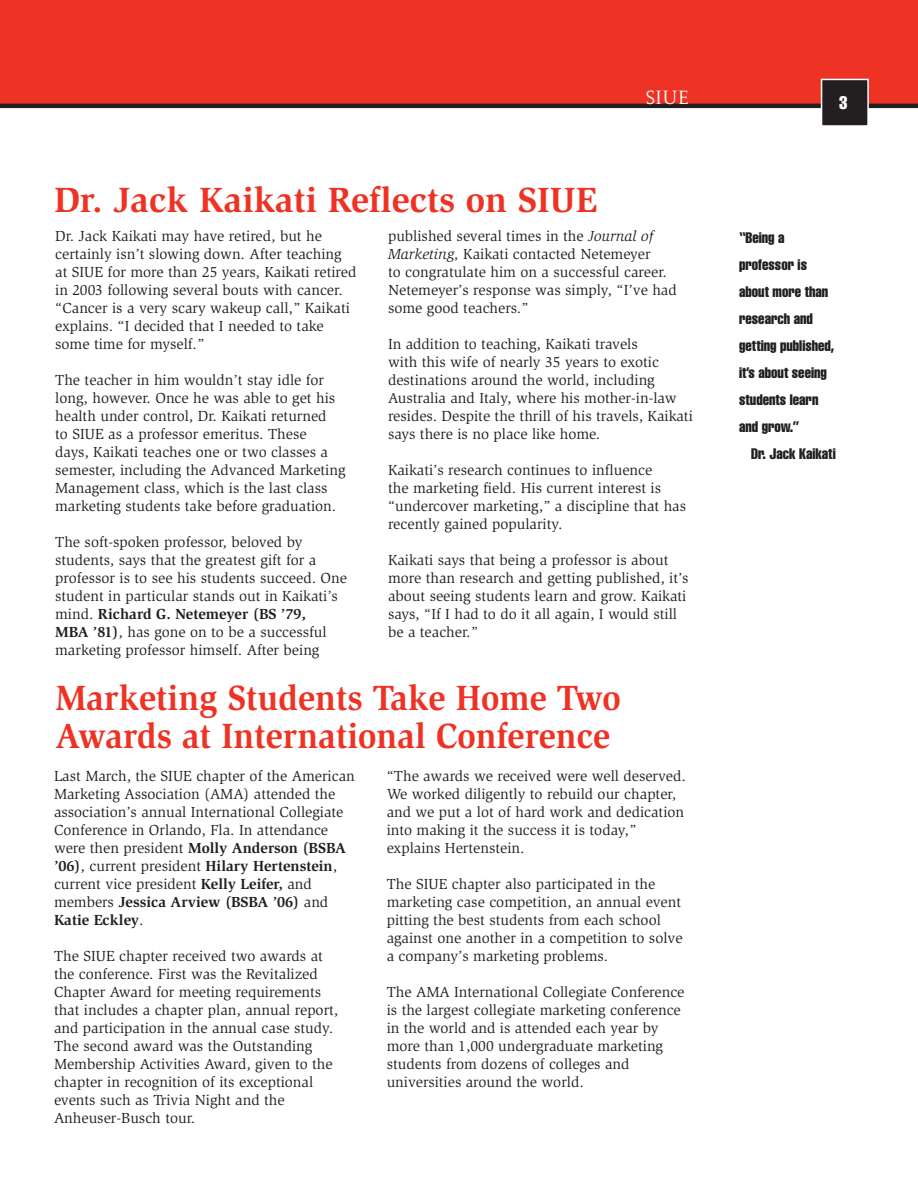
<style>
.page{position:relative;width:918px;height:1188px;background:#fff}
.page>*{position:absolute;margin:0;border:0;box-sizing:border-box;transform-origin:0 0}
.t1{font:700 36px/37.5px "Slimbach";color:#ee3224;scale:.95 1}
.t2{font:700 36px "Slimbach";color:#ee3224}
.t3{font:18px "Aurea Titling";color:#fff}
.t4{font:extra-condensed 18px "Helvetica";color:#fff}
.t5{font:15px/18px "Slimbach";color:#231f20}
.t6{font:extra-condensed 15px/27px "Helvetica";color:#231f20}
.s1{font-weight:700}
.s2{font-style:italic}
</style>
<div class="page">
<div style="left:0;top:0;width:918px;height:106px;background:#ee3224"></div>
<hr style="left:0;top:104px;width:918px;height:4px;background:#231f20">
<div style="left:822px;top:79px;width:46px;height:47px;background:#231f20"></div>
<div style="left:821px;top:79px;width:48px;height:48px;border:2px solid #fff"></div>
<p class="t3" style="left:646px;top:85px;width:44px">SIUE</p>
<p class="t4" style="left:839px;top:91px;width:10px">3</p>
<h1 class="t2" style="left:54px;top:179px;width:545px">Dr. Jack Kaikati Reflects on SIUE</h1>
<p class="t5" style="left:55px;top:227px;width:303px">Dr. Jack Kaikati may have retired, but he certainly isn’t slowing down. After teaching at SIUE for more than 25 years, Kaikati retired in 2003 following several bouts with cancer. “Cancer is a very scary wakeup call,” Kaikati explains. “I decided that I needed to take some time for myself.”</p>
<p class="t5" style="left:55px;top:371px;width:292px">The teacher in him wouldn’t stay idle for long, however. Once he was able to get his health under control, Dr. Kaikati returned<br>to SIUE as a professor emeritus. These<br>days, Kaikati teaches one or two classes a semester, including the Advanced Marketing Management class, which is the last class marketing students take before graduation.</p>
<p class="t5" style="left:55px;top:533px;width:293px">The soft-spoken professor, beloved by students, says that the greatest gift for a professor is to see his students succeed. One student in particular stands out in Kaikati’s mind. <span class="s1">Richard G. Netemeyer (BS ’79,<br>MBA ’81)</span>, has gone on to be a successful marketing professor himself. After being</p>
<p class="t5" style="left:388px;top:227px;width:290px">published several times in the <span class="s2">Journal of Marketing,</span> Kaikati contacted Netemeyer<br>to congratulate him on a successful career.<br>Netemeyer’s response was simply, “I’ve had some good teachers.”</p>
<p class="t5" style="left:388px;top:335px;width:306px">In addition to teaching, Kaikati travels<br>with this wife of nearly 35 years to exotic destinations around the world, including Australia and Italy, where his mother-in-law resides. Despite the thrill of his travels, Kaikati says there is no place like home.</p>
<p class="t5" style="left:388px;top:461px;width:300px">Kaikati’s research continues to influence<br>the marketing field. His current interest is “undercover marketing,” a discipline that has recently gained popularity.</p>
<p class="t5" style="left:388px;top:551px;width:302px">Kaikati says that being a professor is about more than research and getting published, it’s about seeing students learn and grow. Kaikati says, “If I had to do it all again, I would still be a teacher.”</p>
<h1 class="t1" style="left:56px;top:679px;width:597px">Marketing Students Take Home Two<br>Awards at International Conference</h1>
<p class="t5" style="left:54px;top:767px;width:302px">Last March, the SIUE chapter of the American Marketing Association (AMA) attended the association’s annual International Collegiate Conference in Orlando, Fla. In attendance were then president <span class="s1">Molly Anderson (BSBA ’06)</span>, current president <span class="s1">Hilary Hertenstein</span>, current vice president <span class="s1">Kelly Leifer,</span> and members <span class="s1">Jessica Arview (BSBA ’06)</span> and <span class="s1">Katie Eckley</span>.</p>
<p class="t5" style="left:54px;top:947px;width:286px">The SIUE chapter received two awards at the conference. First was the Revitalized Chapter Award for meeting requirements that includes a chapter plan, annual report, and participation in the annual case study.<br>The second award was the Outstanding Membership Activities Award, given to the chapter in recognition of its exceptional events such as Trivia Night and the Anheuser-Busch tour.</p>
<p class="t5" style="left:387px;top:767px;width:301px">“The awards we received were well deserved.<br>We worked diligently to rebuild our chapter, and we put a lot of hard work and dedication into making it the success it is today,” explains Hertenstein.</p>
<p class="t5" style="left:387px;top:875px;width:297px">The SIUE chapter also participated in the marketing case competition, an annual event pitting the best students from each school against one another in a competition to solve a company’s marketing problems.</p>
<p class="t5" style="left:387px;top:983px;width:299px">The AMA International Collegiate Conference is the largest collegiate marketing conference in the world and is attended each year by more than 1,000 undergraduate marketing students from dozens of colleges and universities around the world.</p>
<p class="t6" style="left:739px;top:224px;width:97px">“Being a professor is about more than research and getting published, it’s about seeing students learn and grow.”</p>
<p class="t6" style="left:751px;top:440px;width:86px">Dr. Jack Kaikati</p>
</div>
